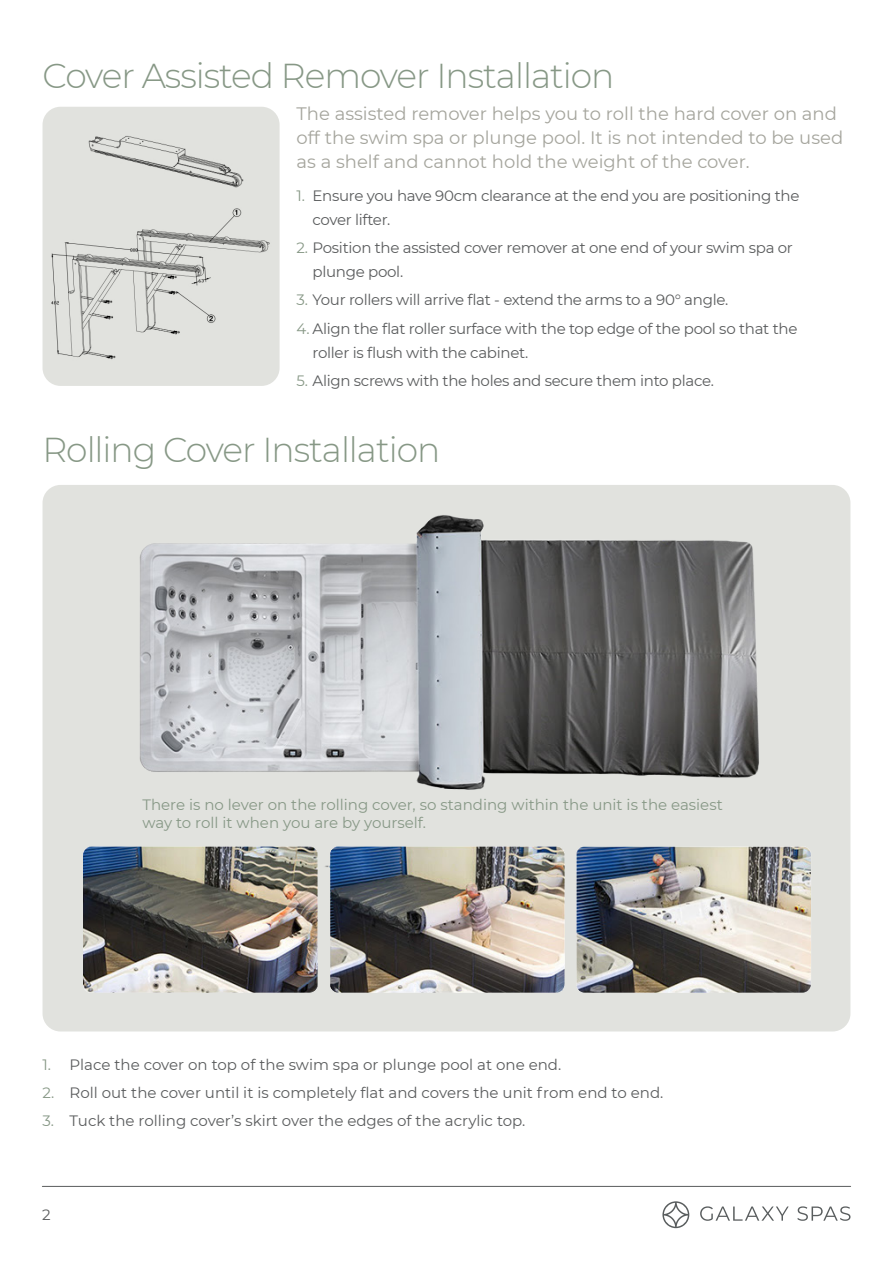
<style>
.page{position:relative;width:893px;height:1263px;background:#fff}
.page>*{position:absolute;margin:0;border:0;box-sizing:border-box;transform-origin:0 0}
.t1{font:300 34.5px "Montserrat";letter-spacing:-.03em;color:#879886}
.t2{font:18px/24px "Montserrat";color:#a5a59d}
.t3{font:15px/24px "Montserrat";letter-spacing:-.02em;color:#5a5c5d}
.t4{font:15px "Montserrat";color:#5a5c5d}
.t5{font:15px/18px "Montserrat";color:#879886}
.s1{color:#879886}
</style>
<div class="page">
<svg style="left:700px;top:1206px;width:89px;height:15px"></svg>
<svg style="left:797px;top:1206px;width:53px;height:15px"></svg>
<svg style="left:662px;top:1201px;width:27px;height:27px"></svg>
<hr style="left:42px;top:1186px;width:809px;height:1px;background:#5a5c5d">
<div style="left:43px;top:485px;width:807px;height:546px;background:#e1e2de;border-radius:18px"></div>
<img style="left:83px;top:515px;width:728px;height:478px">
<div style="left:43px;top:107px;width:237px;height:279px;background:#e1e2de;border-radius:18px"></div>
<img style="left:51px;top:208px;width:219px;height:152px">
<img style="left:88px;top:136px;width:156px;height:52px">
<h1 class="t1" style="left:43px;top:52px;width:573px">Cover Assisted Remover Installation</h1>
<p class="t2" style="left:297px;top:101px;width:548px">The assisted remover helps you to roll the hard cover on and off the swim spa or plunge pool. It is not intended to be used as a shelf and cannot hold the weight of the cover.</p>
<p class="t3" style="left:313px;top:183px;width:488px;text-indent:-16px"><span class="s1">1.</span> Ensure you have 90cm clearance at the end you are positioning the cover lifter.</p>
<p class="t3" style="left:313px;top:235px;width:482px;text-indent:-16px"><span class="s1">2.</span> Position the assisted cover remover at one end of your swim spa or plunge pool.</p>
<p class="t3" style="left:297px;top:288px;width:433px"><span class="s1">3.</span> Your rollers will arrive flat - extend the arms to a 90° angle.</p>
<p class="t3" style="left:313px;top:316px;width:486px;text-indent:-16px"><span class="s1">4.</span> Align the flat roller surface with the top edge of the pool so that the roller is flush with the cabinet.</p>
<p class="t3" style="left:297px;top:368px;width:419px"><span class="s1">5.</span> Align screws with the holes and secure them into place.</p>
<h1 class="t1" style="left:43px;top:426px;width:399px">Rolling Cover Installation</h1>
<p class="t5" style="left:142px;top:795px;width:582px">There is no lever on the rolling cover, so standing within the unit is the easiest way to roll it when you are by yourself.</p>
<p class="t4" style="left:43px;top:1054px;width:520px"><span class="s1">1.</span> Place the cover on top of the swim spa or plunge pool at one end.</p>
<p class="t4" style="left:43px;top:1082px;width:622px"><span class="s1">2.</span> Roll out the cover until it is completely flat and covers the unit from end to end.</p>
<p class="t4" style="left:43px;top:1111px;width:484px"><span class="s1">3.</span> Tuck the rolling cover’s skirt over the edges of the acrylic top.</p>
<p class="t3" style="left:42px;top:1202px;width:10px">2</p>
</div>
